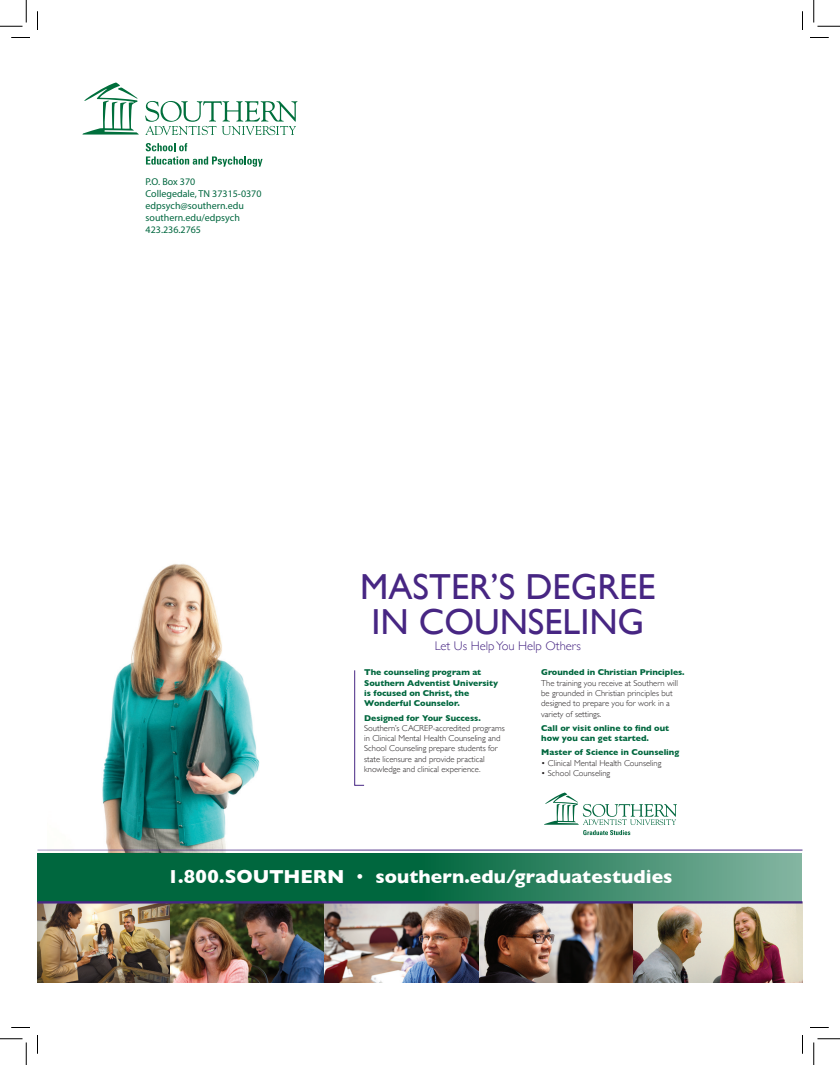
<style>
.page{position:relative;width:840px;height:1065px;background:#fff}
.page>*{position:absolute;margin:0;border:0;box-sizing:border-box;transform-origin:0 0}
.t1{font:36.12px/35.4px "Gill Sans";color:#472683;text-align:center}
.t2{font:700 19.25px "Gill Sans";letter-spacing:.005em;color:#fff}
.t3{font:300 12.62px "Gill Sans";color:#472683}
.t4{font:10px/12px "Myriad Pro";color:#01673f}
.t5{font:300 8.62px/10.4px "Gill Sans";color:#231f20}
.t6{font:700 8.62px/10.4px "Gill Sans";color:#00673e}
.s1{font-weight:300}
</style>
<div class="page">
<img style="left:48px;top:564px;width:219px;height:289px">
<img style="left:38px;top:904px;width:764px;height:78px">
<svg style="left:38px;top:853px;width:764px;height:48px;background:#217a56"></svg>
<hr style="left:38px;top:850px;width:764px;height:1px;background:#472683">
<svg style="left:354px;top:670px;width:11px;height:116px"></svg>
<svg style="left:544px;top:793px;width:133px;height:42px"></svg>
<hr style="left:38px;top:901px;width:764px;height:3px;background:#472683">
<svg style="left:82px;top:82px;width:57px;height:53px"></svg>
<svg style="left:145px;top:101px;width:152px;height:34px"></svg>
<svg style="left:146px;top:143px;width:117px;height:24px"></svg>
<svg style="left:11px;top:37px;width:19px;height:1px"></svg>
<svg style="left:810px;top:37px;width:19px;height:1px"></svg>
<svg style="left:11px;top:1027px;width:19px;height:1px"></svg>
<svg style="left:810px;top:1027px;width:19px;height:1px"></svg>
<svg style="left:37px;top:11px;width:1px;height:19px"></svg>
<svg style="left:37px;top:1035px;width:1px;height:19px"></svg>
<svg style="left:802px;top:11px;width:1px;height:19px"></svg>
<svg style="left:802px;top:1035px;width:1px;height:19px"></svg>
<svg style="left:0;top:0;width:27px;height:27px"></svg>
<svg style="left:0;top:1039px;width:27px;height:26px"></svg>
<svg style="left:814px;top:0;width:26px;height:27px"></svg>
<svg style="left:814px;top:1039px;width:26px;height:26px"></svg>
<p class="t4" style="left:146px;top:176px;width:117px">P.O. Box 370<br>Collegedale, TN 37315-0370 edpsych@southern.edu southern.edu/edpsych<br>423.236.2765</p>
<h1 class="t1" style="left:360px;top:569px;width:297px">MASTER’S DEGREE<br>IN COUNSELING</h1>
<h3 class="t3" style="left:435px;top:636px;width:148px">Let Us Help You Help Others</h3>
<p class="t6" style="left:364px;top:667px;width:136px">The counseling program at<br>Southern Adventist University is focused on Christ, the<br>Wonderful Counselor.</p>
<p class="t6" style="left:364px;top:712px;width:118px">Designed for Your Success.</p>
<p class="t5" style="left:364px;top:722px;width:142px">Southern’s CACREP-accredited programs in Clinical Mental Health Counseling and School Counseling prepare students for state licensure and provide practical knowledge and clinical experience.</p>
<p class="t6" style="left:541px;top:667px;width:145px">Grounded in Christian Principles.</p>
<p class="t5" style="left:541px;top:677px;width:138px">The training you receive at Southern will be grounded in Christian principles but designed to prepare you for work in a variety of settings.</p>
<p class="t6" style="left:541px;top:723px;width:129px">Call or visit online to find out how you can get started.</p>
<p class="t6" style="left:541px;top:747px;width:139px">Master of Science in Counseling</p>
<p class="t5" style="left:541px;top:757px;width:122px">• Clinical Mental Health Counseling</p>
<p class="t5" style="left:541px;top:768px;width:71px">• School Counseling</p>
<h2 class="t2" style="left:167px;top:861px;width:507px">1.800.SOUTHERN <span class="s1">•</span> southern.edu/graduatestudies</h2>
</div>
